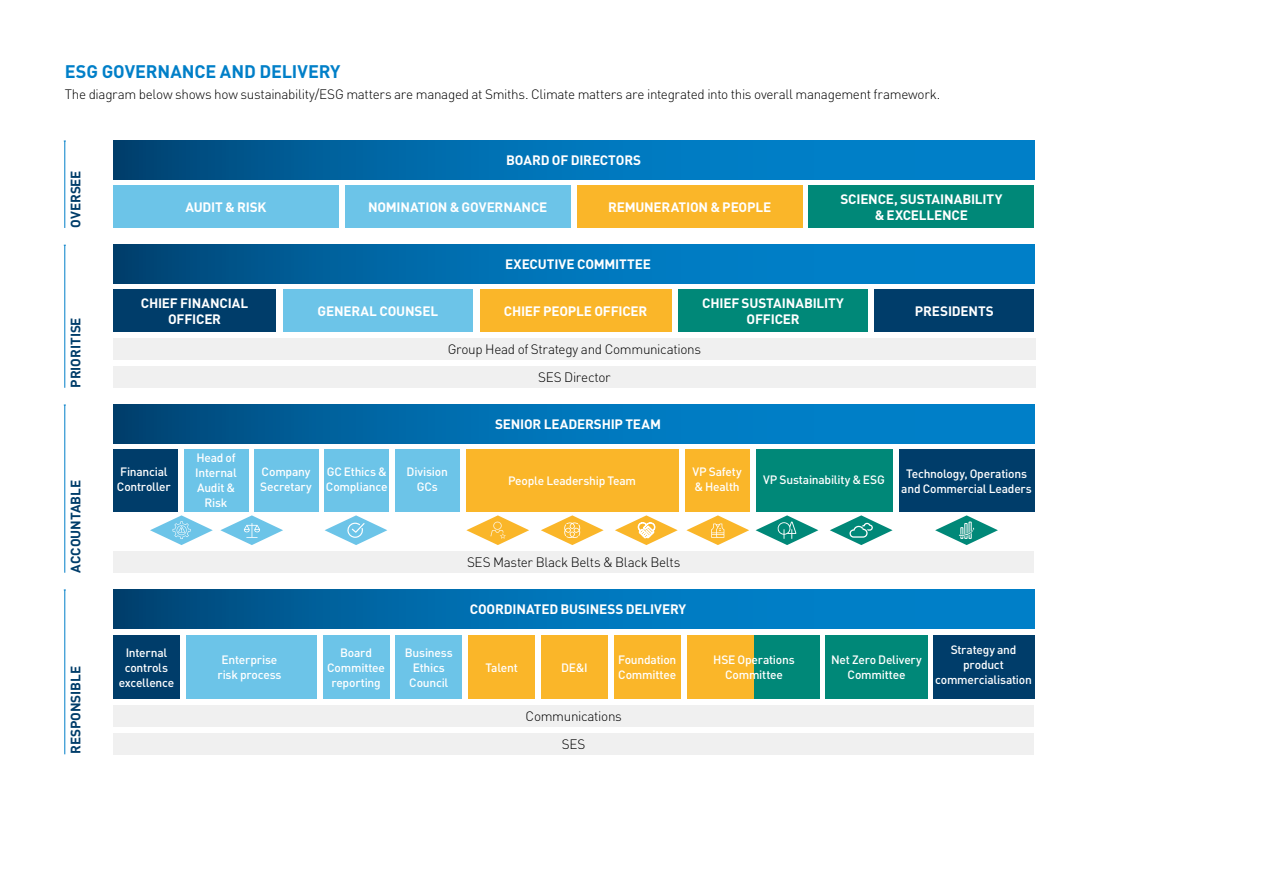
<style>
.page{position:relative;width:1263px;height:893px;background:#fff}
.page>*{position:absolute;margin:0;border:0;box-sizing:border-box;transform-origin:0 0}
.t1{font:700 18px "DIN Pro";letter-spacing:-.01em;color:#007fc8}
.t2{font:700 13.5px/16.5px "DIN Pro";letter-spacing:-.015em;color:#fff;text-align:center}
.t3{font:300 13.5px/27.6px "DIN Pro";letter-spacing:-.025em;color:#000;text-align:center}
.t4{font:700 13.5px "DIN Pro";letter-spacing:-.005em;color:#003d6a}
.t5{font:500 12px/15px "DIN Pro";letter-spacing:-.02em;color:#fff;text-align:center}
</style>
<div class="page">
<div style="left:283px;top:290px;width:189px;height:42px;background:#6cc4e8"></div>
<svg style="left:113px;top:245px;width:921px;height:38px;background:#006eaf"></svg>
<svg style="left:113px;top:405px;width:921px;height:38px;background:#006eaf"></svg>
<svg style="left:113px;top:590px;width:921px;height:38px;background:#006eaf"></svg>
<svg style="left:113px;top:141px;width:921px;height:38px;background:#006eaf"></svg>
<div style="left:480px;top:290px;width:191px;height:42px;background:#fab629"></div>
<div style="left:678px;top:290px;width:190px;height:42px;background:#008878"></div>
<div style="left:113px;top:338px;width:922px;height:22px;background:#f0f0f0"></div>
<div style="left:874px;top:290px;width:160px;height:42px;background:#003d6a"></div>
<div style="left:113px;top:290px;width:163px;height:42px;background:#003d6a"></div>
<div style="left:113px;top:366px;width:922px;height:22px;background:#f0f0f0"></div>
<div style="left:113px;top:705px;width:921px;height:22px;background:#f0f0f0"></div>
<div style="left:113px;top:733px;width:921px;height:21px;background:#f0f0f0"></div>
<div style="left:113px;top:551px;width:921px;height:22px;background:#f0f0f0"></div>
<div style="left:113px;top:185px;width:226px;height:43px;background:#6cc4e8"></div>
<div style="left:345px;top:185px;width:225px;height:43px;background:#6cc4e8"></div>
<div style="left:577px;top:185px;width:225px;height:43px;background:#fab629"></div>
<div style="left:809px;top:185px;width:225px;height:43px;background:#008878"></div>
<hr style="left:65px;top:141px;width:1px;height:87px;background:#007fc8">
<hr style="left:65px;top:245px;width:1px;height:143px;background:#007fc8">
<hr style="left:65px;top:405px;width:1px;height:168px;background:#007fc8">
<hr style="left:65px;top:590px;width:1px;height:164px;background:#007fc8">
<div style="left:113px;top:449px;width:65px;height:62px;background:#003d6a"></div>
<div style="left:113px;top:635px;width:67px;height:64px;background:#003d6a"></div>
<div style="left:933px;top:635px;width:101px;height:64px;background:#003d6a"></div>
<div style="left:184px;top:449px;width:64px;height:62px;background:#6cc4e8"></div>
<div style="left:254px;top:449px;width:64px;height:62px;background:#6cc4e8"></div>
<div style="left:325px;top:449px;width:64px;height:62px;background:#6cc4e8"></div>
<div style="left:323px;top:635px;width:66px;height:64px;background:#6cc4e8"></div>
<div style="left:395px;top:449px;width:64px;height:62px;background:#6cc4e8"></div>
<div style="left:685px;top:449px;width:64px;height:62px;background:#fab629"></div>
<div style="left:899px;top:449px;width:135px;height:62px;background:#003d6a"></div>
<div style="left:756px;top:449px;width:136px;height:62px;background:#008878"></div>
<div style="left:466px;top:449px;width:212px;height:62px;background:#fab629"></div>
<svg style="left:150px;top:515px;width:63px;height:30px"></svg>
<svg style="left:325px;top:515px;width:62px;height:30px"></svg>
<svg style="left:220px;top:515px;width:63px;height:30px"></svg>
<svg style="left:686px;top:515px;width:63px;height:30px"></svg>
<svg style="left:466px;top:515px;width:63px;height:30px"></svg>
<svg style="left:615px;top:515px;width:63px;height:30px"></svg>
<svg style="left:756px;top:515px;width:62px;height:30px"></svg>
<svg style="left:830px;top:515px;width:62px;height:30px"></svg>
<svg style="left:935px;top:515px;width:63px;height:30px"></svg>
<div style="left:186px;top:635px;width:130px;height:64px;background:#6cc4e8"></div>
<div style="left:396px;top:635px;width:66px;height:64px;background:#6cc4e8"></div>
<div style="left:468px;top:635px;width:67px;height:64px;background:#fab629"></div>
<div style="left:541px;top:635px;width:67px;height:64px;background:#fab629"></div>
<div style="left:614px;top:635px;width:66px;height:64px;background:#fab629"></div>
<div style="left:753px;top:635px;width:67px;height:64px;background:#008878"></div>
<div style="left:825px;top:635px;width:102px;height:64px;background:#008878"></div>
<div style="left:687px;top:635px;width:66px;height:64px;background:#fab629"></div>
<svg style="left:541px;top:515px;width:63px;height:30px"></svg>
<h1 class="t1" style="left:65px;top:57px;width:277px">ESG GOVERNANCE AND DELIVERY</h1>
<p class="t3" style="left:65px;top:79px;width:877px">The diagram below shows how sustainability/ESG matters are managed at Smiths. Climate matters are integrated into this overall management framework.</p>
<p class="t4" style="left:65px;top:228px;width:59px;rotate:-90deg">OVERSEE</p>
<p class="t4" style="left:65px;top:388px;width:72px;rotate:-90deg">PRIORITISE</p>
<p class="t4" style="left:65px;top:573px;width:94px;rotate:-90deg">ACCOUNTABLE</p>
<p class="t4" style="left:65px;top:754px;width:90px;rotate:-90deg">RESPONSIBLE</p>
<p class="t2" style="left:506px;top:151px;width:137px">BOARD OF DIRECTORS</p>
<p class="t2" style="left:185px;top:198px;width:83px">AUDIT &amp; RISK</p>
<p class="t2" style="left:368px;top:198px;width:181px">NOMINATION &amp; GOVERNANCE</p>
<p class="t2" style="left:608px;top:198px;width:165px">REMUNERATION &amp; PEOPLE</p>
<p class="t2" style="left:505px;top:255px;width:147px">EXECUTIVE COMMITTEE</p>
<p class="t2" style="left:840px;top:190px;width:164px">SCIENCE, SUSTAINABILITY &amp; EXCELLENCE</p>
<p class="t2" style="left:141px;top:294px;width:109px">CHIEF FINANCIAL<br>OFFICER</p>
<p class="t2" style="left:318px;top:302px;width:122px">GENERAL COUNSEL</p>
<p class="t2" style="left:504px;top:302px;width:145px">CHIEF PEOPLE OFFICER</p>
<p class="t2" style="left:702px;top:294px;width:143px">CHIEF SUSTAINABILITY<br>OFFICER</p>
<p class="t3" style="left:448px;top:335px;width:255px">Group Head of Strategy and Communications</p>
<p class="t3" style="left:538px;top:363px;width:74px">SES Director</p>
<p class="t2" style="left:915px;top:302px;width:80px">PRESIDENTS</p>
<p class="t5" style="left:117px;top:464px;width:55px;text-align:left">Financial<br>Controller</p>
<p class="t5" style="left:195px;top:450px;width:43px">Head of<br>Internal<br>Audit &amp;<br>Risk</p>
<p class="t2" style="left:495px;top:415px;width:167px">SENIOR LEADERSHIP TEAM</p>
<p class="t5" style="left:260px;top:464px;width:53px;text-align:left">Company<br>Secretary</p>
<p class="t5" style="left:326px;top:464px;width:63px;text-align:left">GC Ethics &amp;<br>Compliance</p>
<p class="t5" style="left:407px;top:464px;width:43px">Division<br>GCs</p>
<p class="t5" style="left:692px;top:464px;width:51px;text-align:left">VP Safety &amp; Health</p>
<p class="t5" style="left:901px;top:465px;width:132px">Technology, Operations and Commercial Leaders</p>
<p class="t5" style="left:508px;top:472px;width:130px">People Leadership Team</p>
<p class="t5" style="left:763px;top:471px;width:123px">VP Sustainability &amp; ESG</p>
<p class="t3" style="left:467px;top:548px;width:215px">SES Master Black Belts &amp; Black Belts</p>
<p class="t2" style="left:470px;top:600px;width:218px">COORDINATED BUSINESS DELIVERY</p>
<p class="t5" style="left:119px;top:644px;width:57px">Internal controls excellence</p>
<p class="t5" style="left:217px;top:652px;width:66px">Enterprise risk process</p>
<p class="t5" style="left:327px;top:644px;width:59px">Board<br>Committee reporting</p>
<p class="t5" style="left:405px;top:644px;width:49px">Business<br>Ethics<br>Council</p>
<p class="t5" style="left:485px;top:659px;width:34px">Talent</p>
<p class="t5" style="left:561px;top:659px;width:28px">DE&amp;I</p>
<p class="t5" style="left:618px;top:652px;width:60px;text-align:left">Foundation<br>Committee</p>
<p class="t5" style="left:713px;top:652px;width:83px">HSE Operations<br>Committee</p>
<p class="t5" style="left:831px;top:652px;width:92px">Net Zero Delivery<br>Committee</p>
<p class="t3" style="left:525px;top:702px;width:98px">Communications<br>SES</p>
<p class="t5" style="left:935px;top:642px;width:98px">Strategy and product commercialisation</p>
</div>
